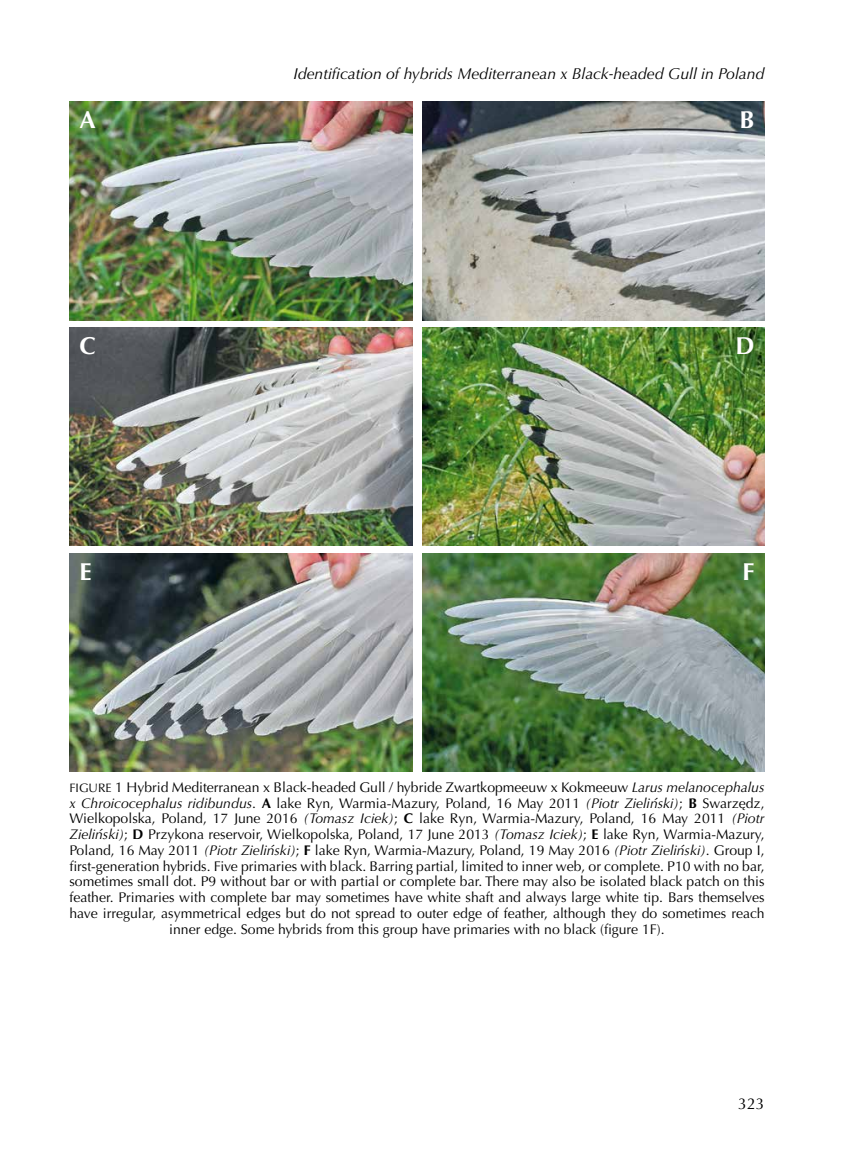
<style>
.page{position:relative;width:844px;height:1166px;background:#fff}
.page>*{position:absolute;margin:0;border:0;box-sizing:border-box;transform-origin:0 0}
.t1{font:700 24.5px "Optima";color:#fff}
.Normaal{font:italic 15.75px "Optima";color:#000}
.t2{font:15.75px "Optima";color:#000}
.t3{font:14px/15.8px "Optima";color:#000;text-align:center}
.s1{font-size:12.25px}
.s2{font-style:italic}
.s3{font-weight:700}
</style>
<div class="page">
<img style="left:69px;top:102px;width:343px;height:218px">
<img style="left:69px;top:327px;width:343px;height:219px">
<img style="left:422px;top:102px;width:342px;height:218px">
<img style="left:422px;top:327px;width:342px;height:219px">
<img style="left:69px;top:553px;width:343px;height:218px">
<img style="left:422px;top:553px;width:342px;height:218px">
<p class="Normaal" style="left:293px;top:64px;width:472px">Identification of hybrids Mediterranean x Black-headed Gull in Poland</p>
<p class="t1" style="left:79px;top:106px;width:18px">A</p>
<p class="t1" style="left:739px;top:106px;width:16px">B</p>
<p class="t1" style="left:79px;top:332px;width:18px">C</p>
<p class="t1" style="left:735px;top:332px;width:21px">D</p>
<p class="t1" style="left:79px;top:557px;width:14px">E</p>
<p class="t1" style="left:742px;top:557px;width:14px">F</p>
<p class="t3" style="left:69px;top:779px;width:696px"><span class="s1">FIGURE</span> 1 Hybrid Mediterranean x Black-headed Gull / hybride Zwartkopmeeuw x Kokmeeuw <span class="s2">Larus melanocephalus x Chroicocephalus ridibundus</span>. <span class="s3">A</span> lake Ryn, Warmia-Mazury, Poland, 16 May 2011 <span class="s2">(Piotr Zielin</span>́<span class="s2">ski)</span>; <span class="s3">B</span> Swarzędz, Wielkopolska, Poland, 17 June 2016 <span class="s2">(Tomasz Iciek)</span>; <span class="s3">C</span> lake Ryn, Warmia-Mazury, Poland, 16 May 2011 <span class="s2">(Piotr Zielin</span>́<span class="s2">ski)</span>; <span class="s3">D</span> Przykona reservoir, Wielkopolska, Poland, 17 June 2013 <span class="s2">(Tomasz Iciek)</span>; <span class="s3">E</span> lake Ryn, Warmia-Mazury, Poland, 16 May 2011 <span class="s2">(Piotr Zielin</span>́<span class="s2">ski)</span>; <span class="s3">F</span> lake Ryn, Warmia-Mazury, Poland, 19 May 2016 <span class="s2">(Piotr Zielin</span>́<span class="s2">ski)</span>. Group I, first-generation hybrids. Five primaries with black. Barring partial, limited to inner web, or complete. P10 with no bar, sometimes small dot. P9 without bar or with partial or complete bar. There may also be isolated black patch on this feather. Primaries with complete bar may sometimes have white shaft and always large white tip. Bars themselves have irregular, asymmetrical edges but do not spread to outer edge of feather, although they do sometimes reach inner edge. Some hybrids from this group have primaries with no black (figure 1F).</p>
<p class="t2" style="left:738px;top:1094px;width:28px">323</p>
</div>
